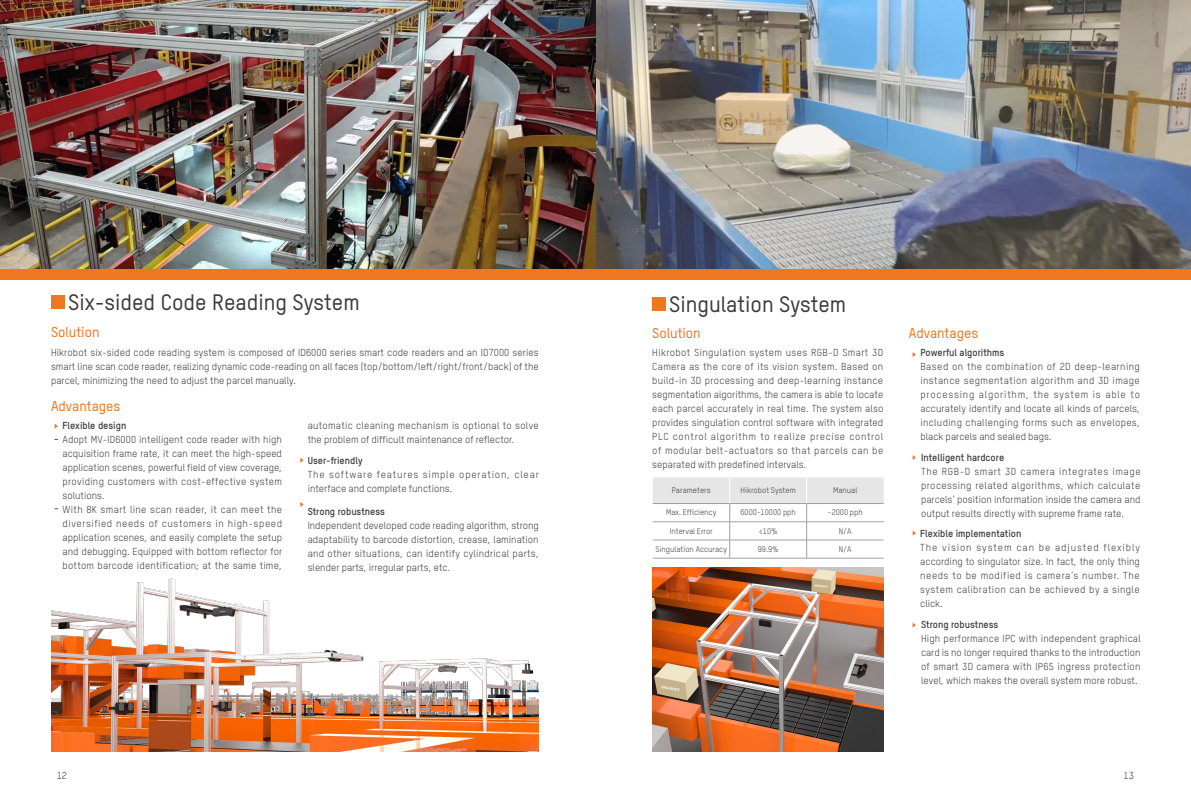
<style>
.page{position:relative;width:1191px;height:808px;background:#fff}
.page>*{position:absolute;margin:0;border:0;box-sizing:border-box;transform-origin:0 0}
.t1{font:500 22px "TSTARPRO";color:#3e3a39}
.t2{font:500 14px "TSTARPRO";color:#ee741b}
.t3{font:10px/14px "TSTARPRO";color:#3e3a39;text-align:justify}
.t4{font:700 10px "TSTARPRO";color:#3e3a39}
.t5{font:10px/14px "TSTARPRO";letter-spacing:.08em;color:#3e3a39}
.t6{font:8px "TSTARPRO";color:#3e3a39}
</style>
<div class="page">
<div style="left:652px;top:297px;width:14px;height:14px;background:#ee781f"></div>
<img style="left:0;top:0;width:1191px;height:269px">
<img style="left:652px;top:567px;width:232px;height:184px">
<svg style="left:912px;top:352px;width:4px;height:5px"></svg>
<svg style="left:912px;top:531px;width:4px;height:5px"></svg>
<svg style="left:912px;top:623px;width:4px;height:5px"></svg>
<svg style="left:912px;top:455px;width:4px;height:5px"></svg>
<svg style="left:653px;top:477px;width:230px;height:81px"></svg>
<hr style="left:653px;top:558px;width:76px;height:1px;background:#9fa0a0">
<hr style="left:729px;top:558px;width:77px;height:1px;background:#9fa0a0">
<hr style="left:806px;top:558px;width:77px;height:1px;background:#9fa0a0">
<img style="left:51px;top:578px;width:488px;height:173px">
<div style="left:51px;top:296px;width:14px;height:13px;background:#ee781f"></div>
<svg style="left:300px;top:458px;width:4px;height:5px"></svg>
<svg style="left:300px;top:502px;width:4px;height:5px"></svg>
<div style="left:0;top:269px;width:1191px;height:10px;background:#ee781f"></div>
<h1 class="t1" style="left:68px;top:288px;width:293px">Six-sided Code Reading System</h1>
<h2 class="t2" style="left:51px;top:322px;width:50px">Solution</h2>
<p class="t3" style="left:51px;top:345px;width:489px">Hikrobot six-sided code reading system is composed of ID6000 series smart code readers and an ID7000 series smart line scan code reader, realizing dynamic code-reading on all faces (top/bottom/left/right/front/back) of the parcel, minimizing the need to adjust the parcel manually.</p>
<h2 class="t2" style="left:51px;top:396px;width:71px">Advantages</h2>
<p class="t4" style="left:63px;top:418px;width:65px">Flexible design</p>
<p class="t3" style="left:63px;top:432px;width:221px;text-align:left">Adopt MV-ID6000 intelligent code reader with high acquisition frame rate, it can meet the high-speed application scenes, powerful field of view coverage, providing customers with cost-effective system solutions.<br>With 8K smart line scan reader, it can meet the diversified needs of customers in high-speed application scenes, and easily complete the setup and debugging. Equipped with bottom reflector for bottom barcode identification; at the same time,</p>
<p class="t3" style="left:308px;top:418px;width:233px">automatic cleaning mechanism is optional to solve the problem of difficult maintenance of reflector.</p>
<p class="t4" style="left:308px;top:454px;width:56px">User-friendly</p>
<p class="t5" style="left:308px;top:467px;width:233px">The software features simple operation, clear interface and complete functions.</p>
<p class="t4" style="left:308px;top:505px;width:79px">Strong robustness</p>
<p class="t3" style="left:308px;top:518px;width:233px">Independent developed code reading algorithm, strong adaptability to barcode distortion, crease, lamination and other situations, can identify cylindrical parts, slender parts, irregular parts, etc.</p>
<h1 class="t1" style="left:669px;top:289px;width:179px">Singulation System</h1>
<h2 class="t2" style="left:652px;top:324px;width:50px">Solution</h2>
<p class="t3" style="left:652px;top:345px;width:232px">Hikrobot Singulation system uses RGB-D Smart 3D Camera as the core of its vision system. Based on build-in 3D processing and deep-learning instance segmentation algorithms, the camera is able to locate each parcel accurately in real time. The system also provides singulation control software with integrated PLC control algorithm to realize precise control of modular belt-actuators so that parcels can be separated with predefined intervals.</p>
<p class="t6" style="left:672px;top:485px;width:40px">Parameters</p>
<p class="t6" style="left:740px;top:485px;width:57px">Hikrobot System</p>
<p class="t6" style="left:833px;top:485px;width:26px">Manual</p>
<p class="t6" style="left:666px;top:507px;width:52px">Max. Efficiency</p>
<p class="t6" style="left:740px;top:507px;width:57px">6000-10000 pph</p>
<p class="t6" style="left:827px;top:507px;width:37px">~2000 pph</p>
<p class="t6" style="left:669px;top:526px;width:45px">Interval Error</p>
<p class="t6" style="left:759px;top:526px;width:20px">&lt;10%</p>
<p class="t6" style="left:838px;top:526px;width:14px">N/A</p>
<p class="t6" style="left:655px;top:544px;width:73px">Singulation Accuracy</p>
<p class="t6" style="left:758px;top:544px;width:22px">99.9%</p>
<p class="t6" style="left:838px;top:544px;width:14px">N/A</p>
<h2 class="t2" style="left:909px;top:324px;width:71px">Advantages</h2>
<p class="t4" style="left:920px;top:346px;width:85px">Powerful algorithms</p>
<p class="t3" style="left:920px;top:359px;width:221px">Based on the combination of 2D deep-learning instance segmentation algorithm and 3D image processing algorithm, the system is able to accurately identify and locate all kinds of parcels, including challenging forms such as envelopes, black parcels and sealed bags.</p>
<p class="t4" style="left:921px;top:450px;width:85px">Intelligent hardcore</p>
<p class="t3" style="left:921px;top:464px;width:221px">The RGB-D smart 3D camera integrates image processing related algorithms, which calculate parcels’ position information inside the camera and output results directly with supreme frame rate.</p>
<p class="t4" style="left:920px;top:526px;width:103px">Flexible implementation</p>
<p class="t3" style="left:920px;top:540px;width:221px">The vision system can be adjusted flexibly according to singulator size. In fact, the only thing needs to be modified is camera’s number. The system calibration can be achieved by a single click.</p>
<p class="t4" style="left:921px;top:618px;width:79px">Strong robustness</p>
<p class="t3" style="left:921px;top:631px;width:221px">High performance IPC with independent graphical card is no longer required thanks to the introduction of smart 3D camera with IP65 ingress protection level, which makes the overall system more robust.</p>
<p class="t3" style="left:57px;top:768px;width:12px">12</p>
<p class="t3" style="left:1123px;top:768px;width:12px">13</p>
</div>
